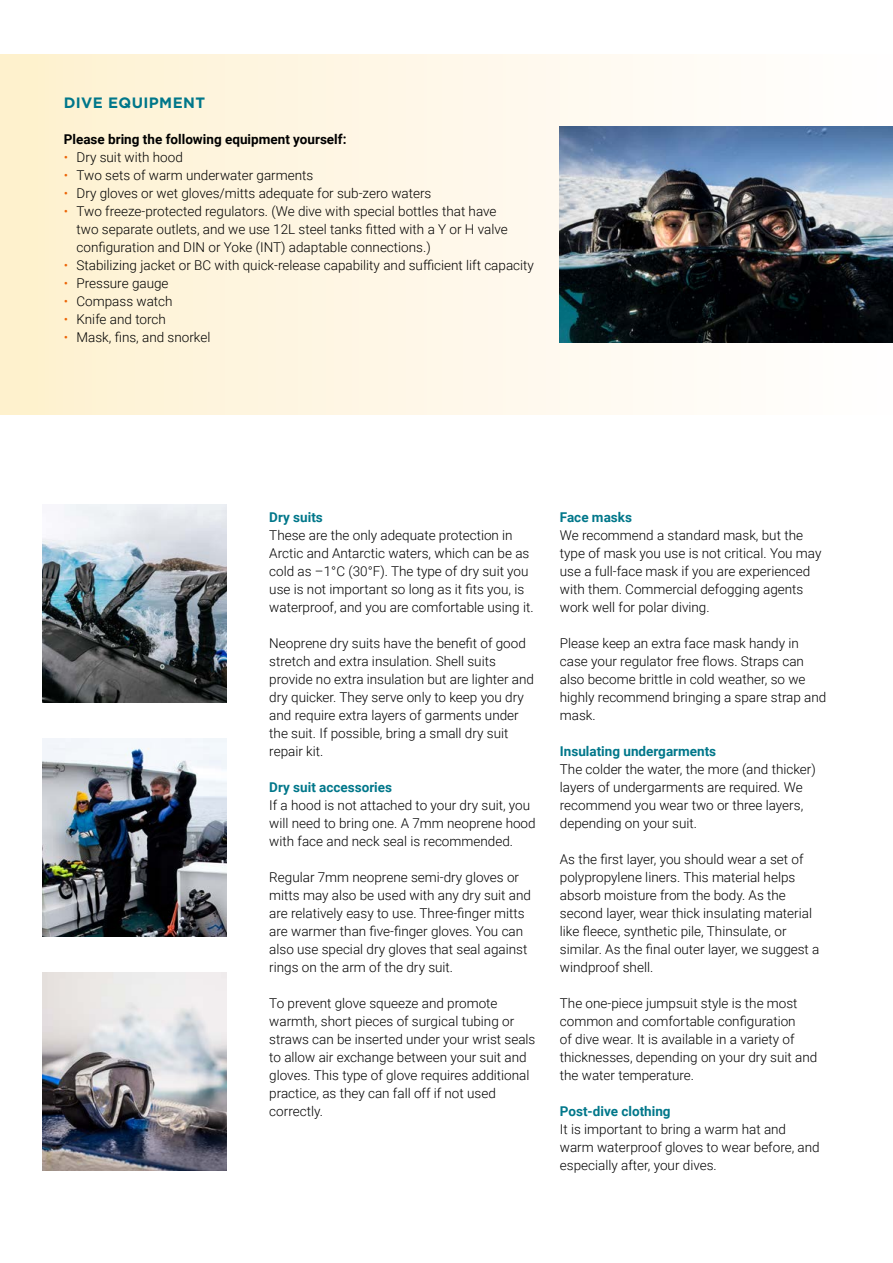
<style>
.page{position:relative;width:893px;height:1263px;background:#fff}
.page>*{position:absolute;margin:0;border:0;box-sizing:border-box;transform-origin:0 0}
.t1{font:700 15px "Gotham";letter-spacing:.025em;color:#00778a}
.t2{font:300 13.5px/18px "Roboto";color:#000}
.t3{font:700 13.5px "Roboto";color:#00778a}
.t4{font:700 13.5px "Roboto";color:#000}
.s1{color:#ec6608}
</style>
<div class="page">
<div style="left:0;top:54px;width:893px;height:360px;background:linear-gradient(to right,#fff2d1,#fcfbfd)"></div>
<img style="left:560px;top:126px;width:333px;height:216px">
<img style="left:43px;top:972px;width:184px;height:198px">
<img style="left:43px;top:504px;width:184px;height:198px">
<img style="left:43px;top:738px;width:184px;height:198px">
<p class="t1" style="left:64px;top:94px;width:143px">DIVE EQUIPMENT</p>
<p class="t4" style="left:64px;top:130px;width:284px">Please bring the following equipment yourself:</p>
<p class="t2" style="left:64px;top:148px;width:121px"><span class="s1">•</span> Dry suit with hood</p>
<p class="t2" style="left:64px;top:166px;width:251px"><span class="s1">•</span> Two sets of warm underwater garments</p>
<p class="t2" style="left:64px;top:184px;width:369px"><span class="s1">•</span> Dry gloves or wet gloves/mitts adequate for sub-zero waters</p>
<p class="t2" style="left:77px;top:202px;width:433px;text-indent:-13px"><span class="s1">•</span> Two freeze-protected regulators. (We dive with special bottles that have two separate outlets, and we use 12L steel tanks fitted with a Y or H valve configuration and DIN or Yoke (INT) adaptable connections.)</p>
<p class="t2" style="left:64px;top:256px;width:472px"><span class="s1">•</span> Stabilizing jacket or BC with quick-release capability and sufficient lift capacity</p>
<p class="t2" style="left:64px;top:274px;width:106px"><span class="s1">•</span> Pressure gauge</p>
<p class="t2" style="left:64px;top:292px;width:110px"><span class="s1">•</span> Compass watch</p>
<p class="t2" style="left:64px;top:310px;width:104px"><span class="s1">•</span> Knife and torch</p>
<p class="t2" style="left:64px;top:328px;width:148px"><span class="s1">•</span> Mask, fins, and snorkel</p>
<p class="t3" style="left:269px;top:508px;width:55px">Dry suits</p>
<p class="t2" style="left:269px;top:526px;width:266px">These are the only adequate protection in Arctic and Antarctic waters, which can be as cold as –1°C (30°F). The type of dry suit you use is not important so long as it fits you, is waterproof, and you are comfortable using it.</p>
<p class="t2" style="left:269px;top:634px;width:266px">Neoprene dry suits have the benefit of good stretch and extra insulation. Shell suits provide no extra insulation but are lighter and dry quicker. They serve only to keep you dry and require extra layers of garments under the suit. If possible, bring a small dry suit repair kit.</p>
<p class="t3" style="left:269px;top:778px;width:124px">Dry suit accessories</p>
<p class="t2" style="left:269px;top:796px;width:268px">If a hood is not attached to your dry suit, you will need to bring one. A 7mm neoprene hood with face and neck seal is recommended.</p>
<p class="t2" style="left:269px;top:868px;width:263px">Regular 7mm neoprene semi-dry gloves or mitts may also be used with any dry suit and are relatively easy to use. Three-finger mitts are warmer than five-finger gloves. You can also use special dry gloves that seal against rings on the arm of the dry suit.</p>
<p class="t2" style="left:269px;top:994px;width:268px">To prevent glove squeeze and promote warmth, short pieces of surgical tubing or straws can be inserted under your wrist seals to allow air exchange between your suit and gloves. This type of glove requires additional practice, as they can fall off if not used correctly.</p>
<p class="t3" style="left:560px;top:508px;width:74px">Face masks</p>
<p class="t2" style="left:560px;top:526px;width:263px">We recommend a standard mask, but the type of mask you use is not critical. You may use a full-face mask if you are experienced with them. Commercial defogging agents work well for polar diving.</p>
<p class="t2" style="left:560px;top:634px;width:268px">Please keep an extra face mask handy in case your regulator free flows. Straps can also become brittle in cold weather, so we highly recommend bringing a spare strap and mask.</p>
<p class="t3" style="left:560px;top:742px;width:158px">Insulating undergarments</p>
<p class="t2" style="left:560px;top:760px;width:257px">The colder the water, the more (and thicker) layers of undergarments are required. We recommend you wear two or three layers, depending on your suit.</p>
<p class="t2" style="left:560px;top:850px;width:261px">As the first layer, you should wear a set of polypropylene liners. This material helps absorb moisture from the body. As the second layer, wear thick insulating material like fleece, synthetic pile, Thinsulate, or similar. As the final outer layer, we suggest a windproof shell.</p>
<p class="t2" style="left:560px;top:993px;width:259px">The one-piece jumpsuit style is the most common and comfortable configuration<br>of dive wear. It is available in a variety of thicknesses, depending on your dry suit and the water temperature.</p>
<p class="t3" style="left:560px;top:1102px;width:112px">Post-dive clothing</p>
<p class="t2" style="left:560px;top:1119px;width:261px">It is important to bring a warm hat and warm waterproof gloves to wear before, and especially after, your dives.</p>
</div>
